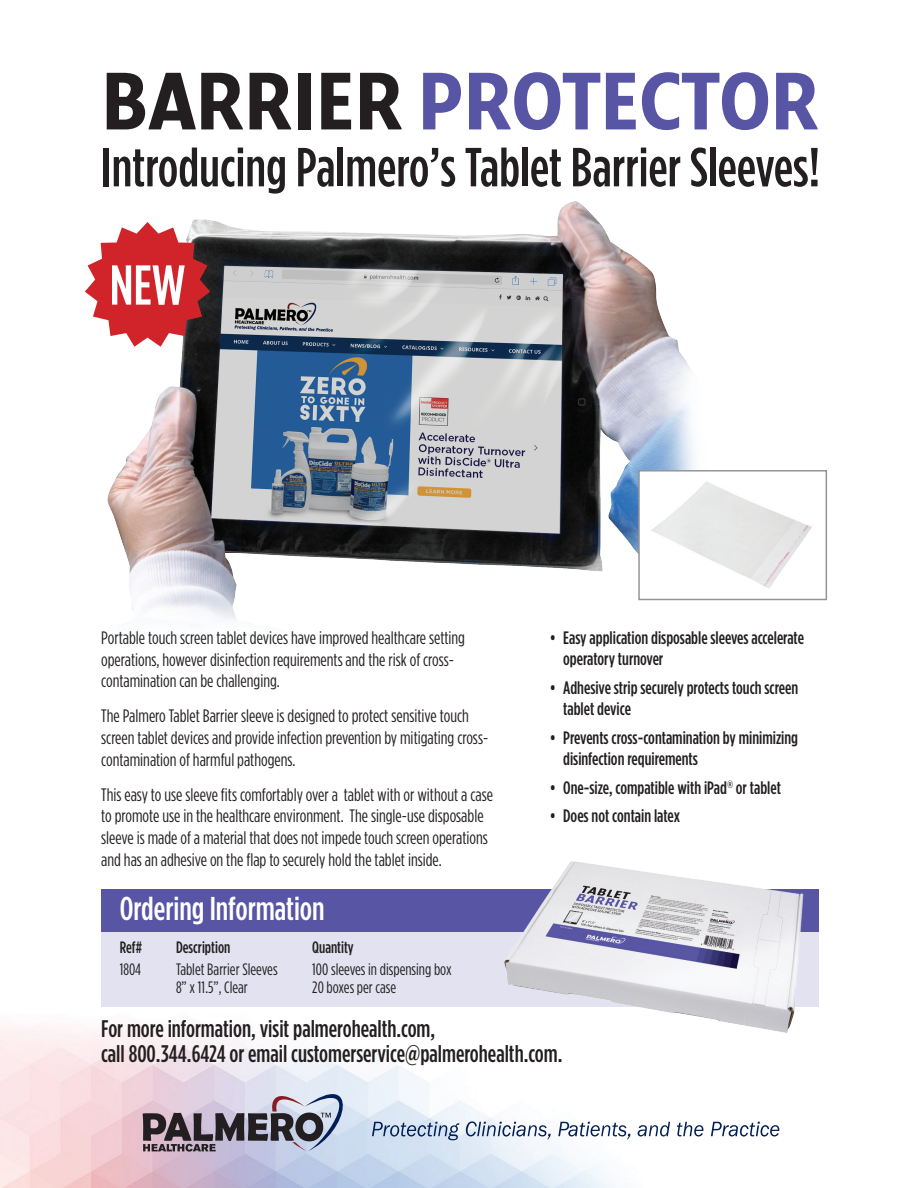
<style>
.page{position:relative;width:918px;height:1188px;background:#fff}
.page>*{position:absolute;margin:0;border:0;box-sizing:border-box;transform-origin:0 0}
.t1{font:700 78.75px "Fresco Sans Con SC";color:#5855a4}
.t2{font:500 56.1px "Gotham Condensed";color:#fff}
.t3{font:500 54.9px "Gotham Condensed";color:#231f20}
.t4{font:500 33px "Gotham Condensed";color:#fff}
.t5{font:500 24px/25.5px "Gotham Condensed";color:#231f20}
.t6{font:18px/21.6px "Gotham Condensed";color:#231f20}
.t7{font:500 18px/21.6px "Gotham Condensed";color:#231f20}
.t8{font:16.5px/18px "Gotham Condensed";color:#231f20}
.t9{font:500 16.5px "Gotham Condensed";color:#231f20}
.s1{color:#231f20}
</style>
<div class="page">
<div style="left:101px;top:889px;width:718px;height:117px;background:#e3e2f1"></div>
<div style="left:101px;top:889px;width:718px;height:43px;background:#5855a4"></div>
<svg style="left:143px;top:1088px;width:211px;height:64px;background:#a29ead"></svg>
<svg style="left:372px;top:1122px;width:87px;height:18px;background:#a3b4cd"></svg>
<svg style="left:466px;top:1121px;width:85px;height:18px"></svg>
<svg style="left:558px;top:1122px;width:72px;height:17px"></svg>
<svg style="left:638px;top:1122px;width:32px;height:14px"></svg>
<svg style="left:677px;top:1122px;width:26px;height:14px"></svg>
<svg style="left:711px;top:1122px;width:68px;height:15px"></svg>
<img style="left:107px;top:201px;width:636px;height:419px">
<svg style="left:85px;top:222px;width:125px;height:125px"></svg>
<img style="left:496px;top:861px;width:321px;height:172px">
<div style="left:639px;top:471px;width:187px;height:128px;background:#fff"></div>
<img style="left:651px;top:481px;width:161px;height:107px">
<div style="left:638px;top:470px;width:189px;height:130px;border:2px solid #939598"></div>
<h1 class="t1" style="left:101px;top:55px;width:719px"><span class="s1">BARRIER</span> PROTECTOR</h1>
<h3 class="t3" style="left:101px;top:137px;width:721px">Introducing Palmero’s Tablet Barrier Sleeves!</h3>
<h2 class="t2" style="left:110px;top:254px;width:77px">NEW</h2>
<p class="t6" style="left:101px;top:627px;width:365px">Portable touch screen tablet devices have improved healthcare setting operations, however disinfection requirements and the risk of cross&shy;contamination can be challenging.</p>
<p class="t6" style="left:101px;top:705px;width:388px">The Palmero Tablet Barrier sleeve is designed to protect sensitive touch screen tablet devices and provide infection prevention by mitigating cross&shy;contamination of harmful pathogens.</p>
<p class="t6" style="left:101px;top:783px;width:393px">This easy to use sleeve fits comfortably over a tablet with or without a case to promote use in the healthcare environment. The single-use disposable sleeve is made of a material that does not impede touch screen operations and has an adhesive on the flap to securely hold the tablet inside.</p>
<p class="t7" style="left:563px;top:626px;width:242px;text-indent:-14px">• Easy application disposable sleeves accelerate operatory turnover</p>
<p class="t7" style="left:563px;top:676px;width:237px;text-indent:-14px">• Adhesive strip securely protects touch screen tablet device</p>
<p class="t7" style="left:563px;top:726px;width:236px;text-indent:-14px">• Prevents cross-contamination by minimizing disinfection requirements</p>
<p class="t7" style="left:550px;top:776px;width:233px">• One-size, compatible with iPad<sup>®</sup> or tablet</p>
<p class="t7" style="left:550px;top:804px;width:132px">• Does not contain latex</p>
<h3 class="t4" style="left:120px;top:890px;width:206px">Ordering Information</h3>
<p class="t9" style="left:120px;top:938px;width:24px">Ref#</p>
<p class="t9" style="left:176px;top:938px;width:56px">Description</p>
<p class="t9" style="left:312px;top:938px;width:43px">Quantity</p>
<p class="t8" style="left:120px;top:960px;width:23px">1804</p>
<p class="t8" style="left:176px;top:960px;width:103px">Tablet Barrier Sleeves<br>8” x 11.5”, Clear</p>
<p class="t8" style="left:312px;top:960px;width:141px">100 sleeves in dispensing box<br>20 boxes per case</p>
<h3 class="t5" style="left:101px;top:1015px;width:463px">For more information, visit palmerohealth.com,<br>call 800.344.6424 or email customerservice@palmerohealth.com.</h3>
</div>
